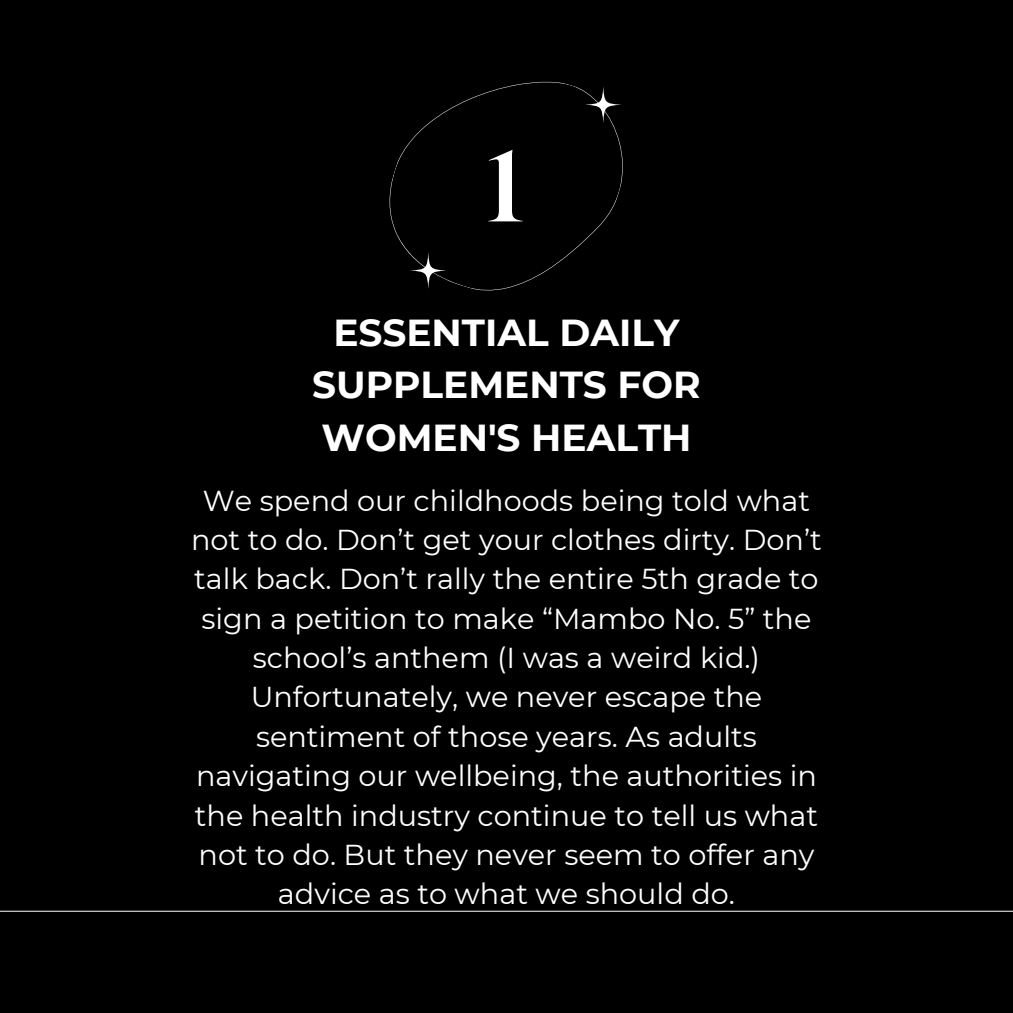
<style>
.page{position:relative;width:1013px;height:1013px;background:#fff}
.page>*{position:absolute;margin:0;border:0;box-sizing:border-box;transform-origin:0 0}
.t1{font:700 100px "Roxborough CF";color:#fff}
.t2{font:700 37.5px/52.5px "Montserrat";color:#fff;text-align:center}
.t3{font:28.75px/39.4px "Montserrat";color:#fff;text-align:center}
</style>
<div class="page">
<div style="left:0;top:0;width:1012px;height:1012px;background:#000"></div>
<svg style="left:389px;top:81px;width:234px;height:210px"></svg>
<hr style="left:0;top:910px;width:1012px;height:1px;background:#fff">
<svg style="left:585px;top:86px;width:36px;height:37px"></svg>
<svg style="left:410px;top:252px;width:36px;height:37px"></svg>
<p class="t1" style="left:488px;top:121px;width:36px">1</p>
<p class="t2" style="left:312px;top:306px;width:390px">ESSENTIAL DAILY<br>SUPPLEMENTS FOR<br>WOMEN'S HEALTH</p>
<p class="t3" style="left:191px;top:480px;width:632px">We spend our childhoods being told what not to do. Don’t get your clothes dirty. Don’t talk back. Don’t rally the entire 5th grade to sign a petition to make “Mambo No. 5” the school’s anthem (I was a weird kid.)<br>Unfortunately, we never escape the sentiment of those years. As adults navigating our wellbeing, the authorities in the health industry continue to tell us what not to do. But they never seem to offer any advice as to what we should do.</p>
</div>
